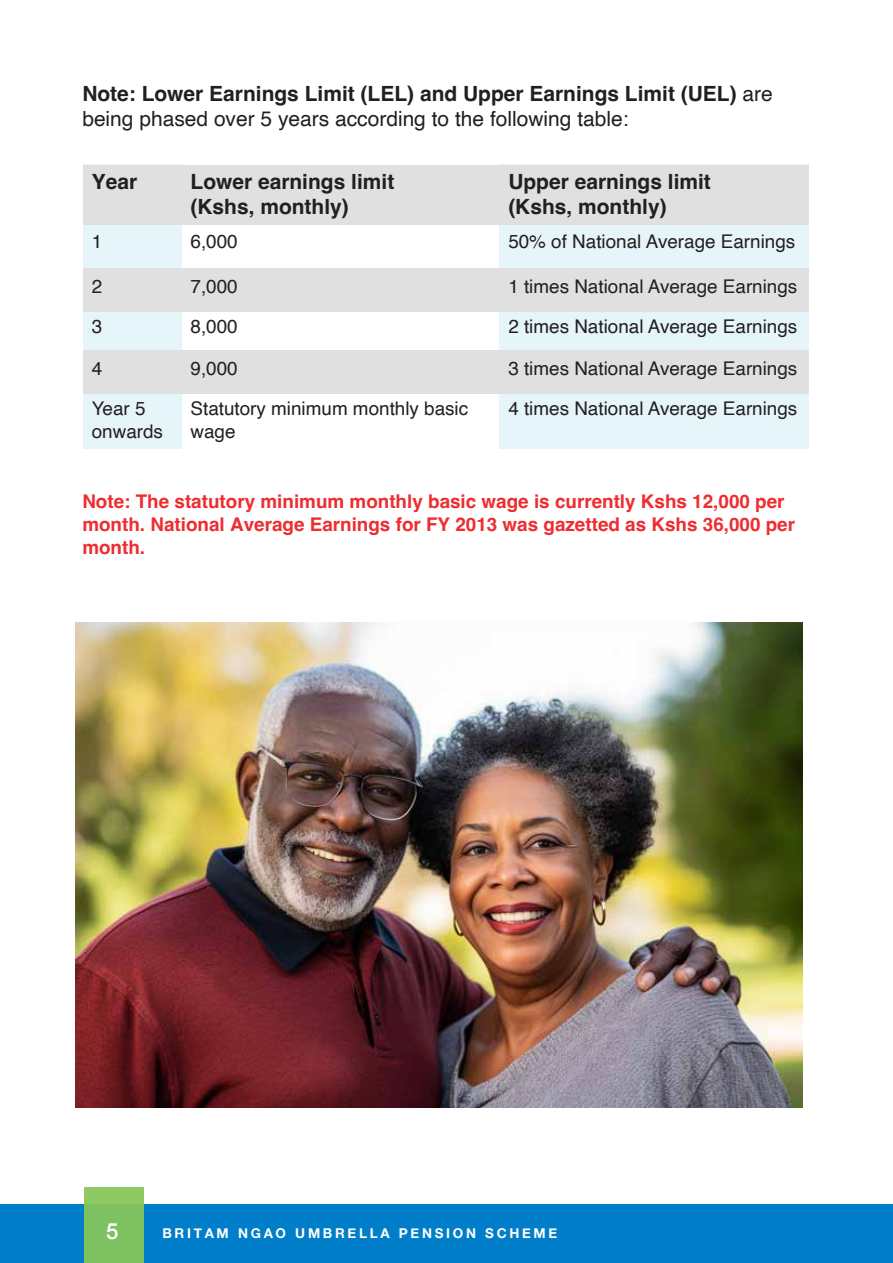
<style>
.page{position:relative;width:893px;height:1263px;background:#fff}
.page>*{position:absolute;margin:0;border:0;box-sizing:border-box;transform-origin:0 0}
.t1{font:500 22.2px "Helvetica Neue";color:#fff}
.t2{font:700 21px/25.2px "Helvetica";color:#231f20}
.t3{font:18.9px/22.6px "Helvetica";color:#231f20}
.t4{font:700 18.9px/22.6px "Helvetica";color:#ee2d30}
.t5{font:700 13.5px "Helvetica Neue";letter-spacing:.2em;color:#fff}
.s1{font-weight:400}
</style>
<div class="page">
<div style="left:0;top:1204px;width:893px;height:59px;background:#007ec9"></div>
<div style="left:84px;top:165px;width:98px;height:284px;background:#e6f5fa"></div>
<div style="left:500px;top:165px;width:309px;height:284px;background:#e6f5fa"></div>
<div style="left:84px;top:165px;width:725px;height:60px;background:#e0e0e0"></div>
<div style="left:84px;top:268px;width:725px;height:44px;background:#e0e0e0"></div>
<div style="left:84px;top:351px;width:725px;height:43px;background:#e0e0e0"></div>
<div style="left:84px;top:1188px;width:59px;height:75px;background:linear-gradient(to right,#81c361,#81c361)"></div>
<img style="left:76px;top:623px;width:726px;height:484px">
<p class="t2" style="left:82px;top:83px;width:692px">Note: Lower Earnings Limit (LEL) and Upper Earnings Limit (UEL) <span class="s1">are being phased over 5 years according to the following table:</span></p>
<p class="t2" style="left:92px;top:171px;width:47px">Year</p>
<p class="t2" style="left:191px;top:171px;width:205px">Lower earnings limit (Kshs, monthly)</p>
<p class="t2" style="left:508px;top:171px;width:204px">Upper earnings limit (Kshs, monthly)</p>
<p class="t3" style="left:92px;top:231px;width:12px">1</p>
<p class="t3" style="left:191px;top:231px;width:49px">6,000</p>
<p class="t3" style="left:508px;top:231px;width:288px">50% of National Average Earnings</p>
<p class="t3" style="left:92px;top:276px;width:12px">2</p>
<p class="t3" style="left:191px;top:276px;width:49px">7,000</p>
<p class="t3" style="left:508px;top:276px;width:291px">1 times National Average Earnings</p>
<p class="t3" style="left:92px;top:316px;width:12px">3</p>
<p class="t3" style="left:191px;top:316px;width:49px">8,000</p>
<p class="t3" style="left:508px;top:316px;width:291px">2 times National Average Earnings</p>
<p class="t3" style="left:92px;top:358px;width:12px">4</p>
<p class="t3" style="left:191px;top:358px;width:49px">9,000</p>
<p class="t3" style="left:508px;top:358px;width:291px">3 times National Average Earnings</p>
<p class="t3" style="left:92px;top:398px;width:73px">Year 5 onwards</p>
<p class="t3" style="left:191px;top:398px;width:279px">Statutory minimum monthly basic wage</p>
<p class="t3" style="left:508px;top:398px;width:291px">4 times National Average Earnings</p>
<p class="t4" style="left:82px;top:492px;width:714px">Note: The statutory minimum monthly basic wage is currently Kshs 12,000 per month. National Average Earnings for FY 2013 was gazetted as Kshs 36,000 per month.</p>
<p class="t1" style="left:106px;top:1213px;width:14px">5</p>
<p class="t5" style="left:162px;top:1223px;width:396px">BRITAM NGAO UMBRELLA PENSION SCHEME</p>
</div>
